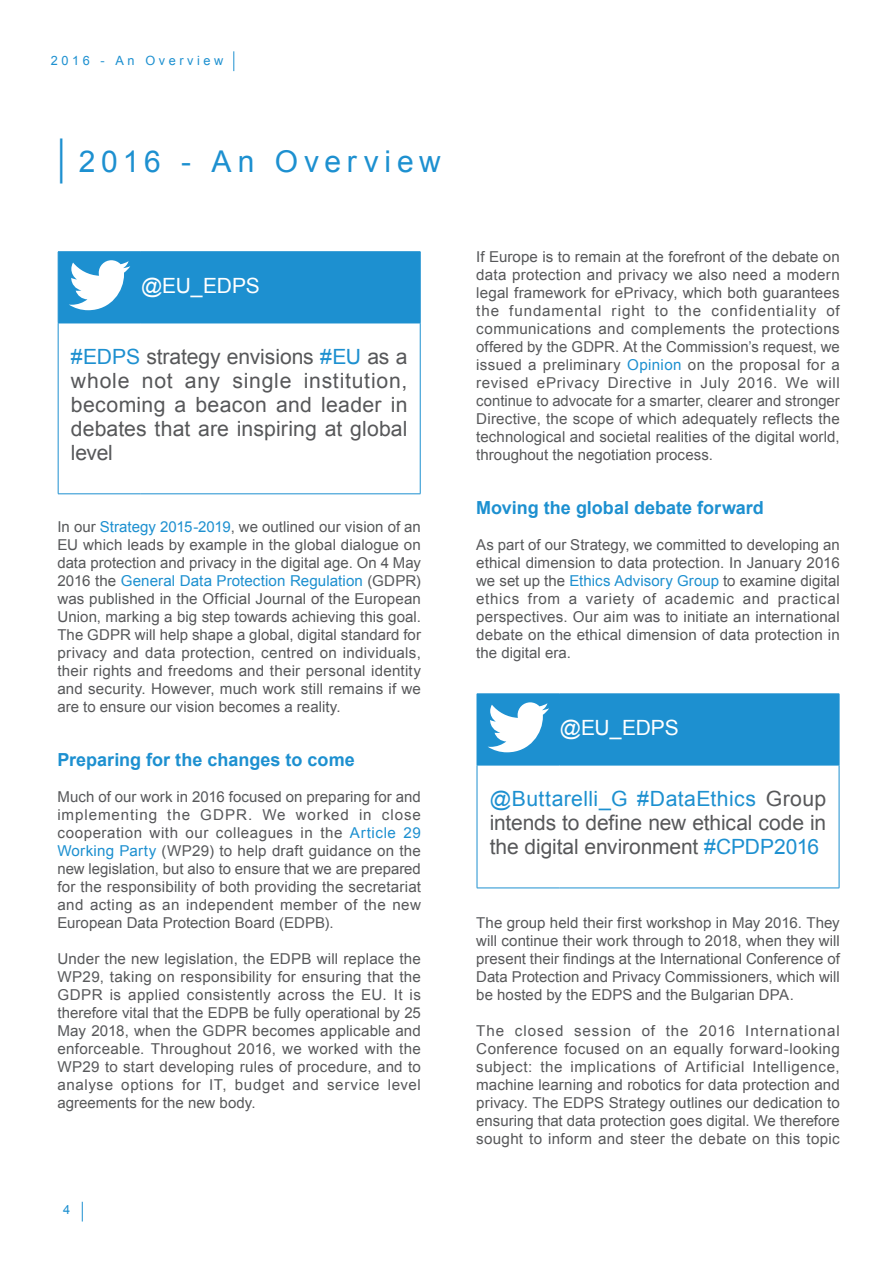
<style>
.page{position:relative;width:893px;height:1263px;background:#fff}
.page>*{position:absolute;margin:0;border:0;box-sizing:border-box;transform-origin:0 0}
.t1{font:30px "Arial";letter-spacing:.195em;color:#1d90d0}
.Box__Tweet{font:21px/24px "Arial";color:#57585a;text-align:justify}
.Box__Tweet_title{font:21px "Arial";letter-spacing:-.015em;color:#fff}
.title_2{font:700 18px "Arial";color:#1d90d0}
.body{font:15px/18px "Arial";letter-spacing:.005em;color:#57585a;text-align:justify}
.t2{font:12.75px "Arial";letter-spacing:.28em;color:#1d90d0}
.s1{font-size:48px}
.s2{color:#1d90d0}
</style>
<div class="page">
<svg style="left:82px;top:1202px;width:1px;height:19px"></svg>
<svg style="left:234px;top:51px;width:1px;height:20px"></svg>
<hr style="left:58px;top:251px;width:83px;height:1px;background:#1d90d0">
<hr style="left:141px;top:251px;width:279px;height:1px;background:#1d90d0">
<hr style="left:420px;top:252px;width:1px;height:71px;background:#1d90d0">
<hr style="left:58px;top:323px;width:83px;height:1px;background:#1d90d0">
<hr style="left:58px;top:323px;width:1px;height:171px;background:#1d90d0">
<hr style="left:141px;top:323px;width:279px;height:1px;background:#1d90d0">
<hr style="left:420px;top:323px;width:1px;height:171px;background:#1d90d0">
<hr style="left:58px;top:494px;width:83px;height:1px;background:#1d90d0">
<hr style="left:141px;top:494px;width:279px;height:1px;background:#1d90d0">
<svg style="left:58px;top:252px;width:362px;height:71px;background:#2d97d3"></svg>
<hr style="left:839px;top:694px;width:1px;height:71px;background:#1d90d0">
<hr style="left:477px;top:765px;width:83px;height:1px;background:#1d90d0">
<hr style="left:477px;top:765px;width:1px;height:123px;background:#1d90d0">
<hr style="left:560px;top:765px;width:279px;height:1px;background:#1d90d0">
<hr style="left:839px;top:765px;width:1px;height:123px;background:#1d90d0">
<hr style="left:477px;top:888px;width:83px;height:1px;background:#1d90d0">
<hr style="left:560px;top:888px;width:279px;height:1px;background:#1d90d0">
<svg style="left:477px;top:694px;width:362px;height:71px;background:#2d97d3"></svg>
<p class="t2" style="left:51px;top:51px;width:174px">2016 - An Overview</p>
<p class="t1" style="left:57px;top:141px;width:385px"><span class="s1">|</span> 2016 - An Overview</p>
<p class="Box__Tweet_title" style="left:141px;top:271px;width:120px">@EU_EDPS</p>
<p class="Box__Tweet" style="left:71px;top:344px;width:338px"><span class="s2">#EDPS</span> strategy envisions <span class="s2">#EU</span> as a whole not any single institution, becoming a beacon and leader in debates that are inspiring at global level</p>
<p class="body" style="left:57px;top:517px;width:365px">In our <span class="s2">Strategy 2015-2019</span>, we outlined our vision of an EU which leads by example in the global dialogue on data protection and privacy in the digital age. On 4 May 2016 the <span class="s2">General Data Protection Regulation</span> (GDPR) was published in the Official Journal of the European Union, marking a big step towards achieving this goal.<br>The GDPR will help shape a global, digital standard for privacy and data protection, centred on individuals, their rights and freedoms and their personal identity and security. However, much work still remains if we are to ensure our vision becomes a reality.</p>
<p class="title_2" style="left:57px;top:747px;width:299px">Preparing for the changes to come</p>
<p class="body" style="left:57px;top:787px;width:365px">Much of our work in 2016 focused on preparing for and implementing the GDPR. We worked in close cooperation with our colleagues in the <span class="s2">Article 29<br>Working Party</span> (WP29) to help draft guidance on the new legislation, but also to ensure that we are prepared for the responsibility of both providing the secretariat and acting as an independent member of the new European Data Protection Board (EDPB).</p>
<p class="body" style="left:57px;top:949px;width:365px">Under the new legislation, the EDPB will replace the WP29, taking on responsibility for ensuring that the GDPR is applied consistently across the EU. It is therefore vital that the EDPB be fully operational by 25<br>May 2018, when the GDPR becomes applicable and enforceable. Throughout 2016, we worked with the WP29 to start developing rules of procedure, and to analyse options for IT, budget and service level agreements for the new body.</p>
<p class="t2" style="left:63px;top:1201px;width:9px">4</p>
<p class="body" style="left:476px;top:247px;width:365px">If Europe is to remain at the forefront of the debate on data protection and privacy we also need a modern legal framework for ePrivacy, which both guarantees the fundamental right to the confidentiality of communications and complements the protections offered by the GDPR. At the Commission’s request, we issued a preliminary <span class="s2">Opinion</span> on the proposal for a revised ePrivacy Directive in July 2016. We will continue to advocate for a smarter, clearer and stronger Directive, the scope of which adequately reflects the technological and societal realities of the digital world, throughout the negotiation process.</p>
<p class="title_2" style="left:476px;top:495px;width:289px">Moving the global debate forward</p>
<p class="body" style="left:476px;top:535px;width:365px">As part of our Strategy, we committed to developing an ethical dimension to data protection. In January 2016 we set up the <span class="s2">Ethics Advisory Group</span> to examine digital ethics from a variety of academic and practical perspectives. Our aim was to initiate an international debate on the ethical dimension of data protection in the digital era.</p>
<p class="Box__Tweet_title" style="left:560px;top:713px;width:120px">@EU_EDPS</p>
<p class="Box__Tweet" style="left:490px;top:786px;width:338px"><span class="s2">@Buttarelli_G #DataEthics</span> Group intends to define new ethical code in the digital environment <span class="s2">#CPDP2016</span></p>
<p class="body" style="left:476px;top:913px;width:365px">The group held their first workshop in May 2016. They will continue their work through to 2018, when they will present their findings at the International Conference of Data Protection and Privacy Commissioners, which will be hosted by the EDPS and the Bulgarian DPA.</p>
<p class="body" style="left:476px;top:1021px;width:365px">The closed session of the 2016 International Conference focused on an equally forward-looking subject: the implications of Artificial Intelligence, machine learning and robotics for data protection and privacy. The EDPS Strategy outlines our dedication to ensuring that data protection goes digital. We therefore sought to inform and steer the debate on this topic</p>
</div>
